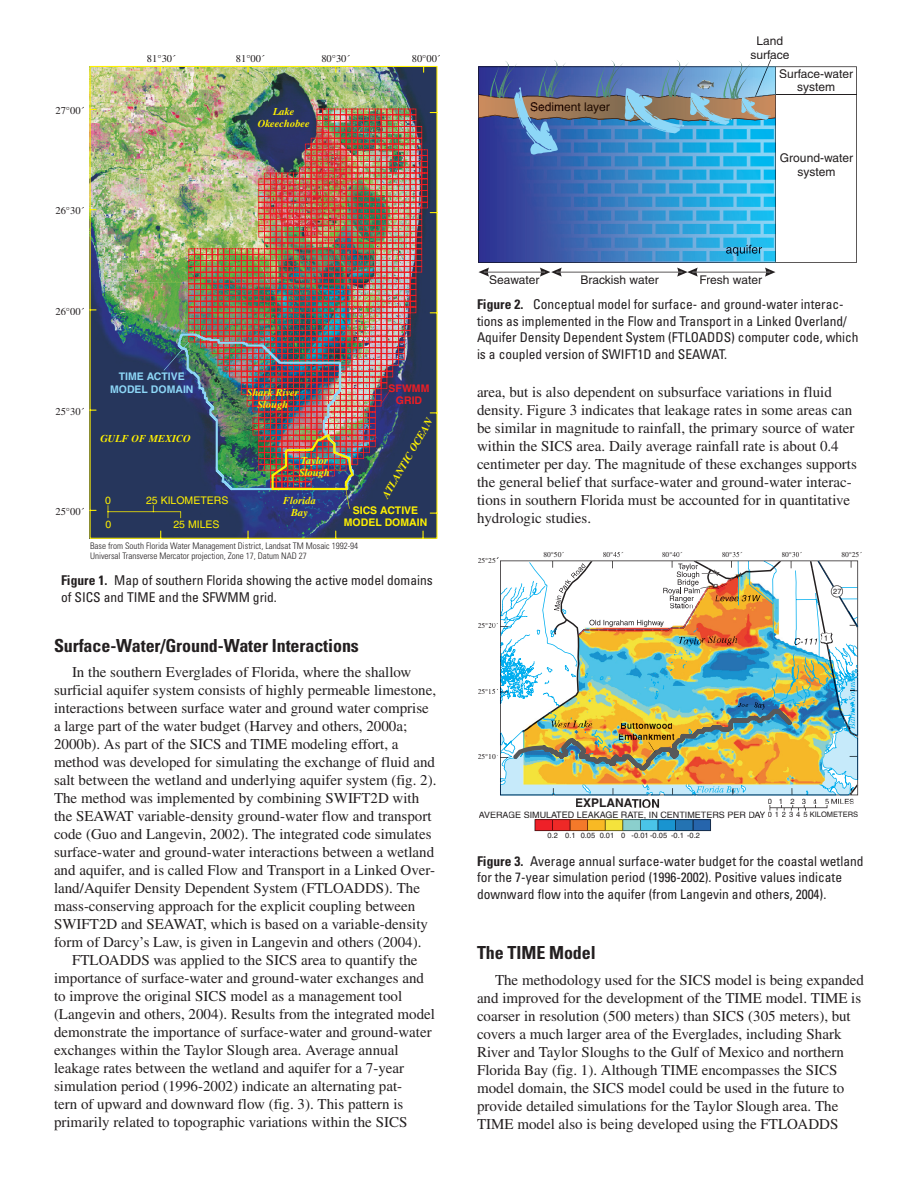
<style>
.page{position:relative;width:918px;height:1188px;background:#fff}
.page>*{position:absolute;margin:0;border:0;box-sizing:border-box;transform-origin:0 0}
.t1{font:700 condensed 18px "Univers";letter-spacing:-.005em;color:#231f20}
.t2{font:15px/18px "Times";color:#231f20}
.t3{font:condensed 13.5px/16.5px "Univers";color:#231f20}
.t4{font:12px/13.8px "Helvetica";color:#231f20;text-align:center}
.t5{font:12px "Helvetica";color:#1e0500}
.t6{font:700 12px "Helvetica";color:#231f20}
.t7{font:italic 700 10.5px/12px "Times";color:#fff101;text-align:center}
.t8{font:10.5px "Times";color:#231f20}
.t9{font:10.5px "Helvetica";color:#fff101}
.t10{font:700 10.5px/12.5px "Helvetica";color:#fff101;text-align:center}
.t11{font:700 10.5px/12.5px "Helvetica";color:#8dd7f7;text-align:center}
.t12{font:700 10.5px/12.5px "Helvetica";color:#ee1d23;text-align:center}
.t13{font:300 condensed 9px/10.8px "Univers";color:#231f20}
.t14{font:9px "Helvetica";color:#231f20}
.t15{font:7.5px/13px "Helvetica";color:#231f20}
.t16{font:7.5px "Times";color:#231f20}
.s1{font-weight:700}
.s2{color:#200b00}
.s3{color:#200c01}
</style>
<div class="page">
<svg style="left:478px;top:59px;width:379px;height:218px"></svg>
<svg style="left:770px;top:805px;width:57px;height:6px"></svg>
<svg style="left:535px;top:811px;width:176px;height:20px"></svg>
<img style="left:90px;top:66px;width:348px;height:473px">
<img style="left:108px;top:334px;width:246px;height:184px">
<img style="left:619px;top:795px;width:137px;height:13px">
<img style="left:814px;top:795px;width:41px;height:9px">
<img style="left:649px;top:80px;width:106px;height:19px">
<svg style="left:497px;top:552px;width:361px;height:243px"></svg>
<p class="t8" style="left:55px;top:105px;width:30px">27°00´</p>
<p class="t8" style="left:55px;top:205px;width:30px">26°30´</p>
<p class="t8" style="left:147px;top:53px;width:30px">81°30´</p>
<p class="t8" style="left:236px;top:53px;width:30px">81°00´</p>
<p class="t8" style="left:321px;top:53px;width:30px">80°30´</p>
<p class="t8" style="left:412px;top:53px;width:30px">80°00´</p>
<p class="t7" style="left:258px;top:105px;width:54px">Lake<br>Okeechobee</p>
<p class="t8" style="left:55px;top:305px;width:30px">26°00´</p>
<p class="t8" style="left:55px;top:405px;width:30px">25°30´</p>
<p class="t11" style="left:110px;top:370px;width:85px">TIME ACTIVE<br>MODEL DOMAIN</p>
<p class="t7" style="left:247px;top:386px;width:54px">Shark River<br>Slough</p>
<p class="t12" style="left:389px;top:381px;width:42px">SFWMM<br>GRID</p>
<p class="t7" style="left:380px;top:494px;width:92px;rotate:-60deg">ATLANTIC OCEAN</p>
<p class="t7" style="left:100px;top:433px;width:92px">GULF OF MEXICO</p>
<p class="t7" style="left:299px;top:454px;width:32px;text-align:left">Taylor<br>Slough</p>
<p class="t9" style="left:105px;top:494px;width:7px">0</p>
<p class="t9" style="left:146px;top:494px;width:84px">25 KILOMETERS</p>
<p class="t7" style="left:283px;top:494px;width:34px">Florida<br>Bay</p>
<p class="t13" style="left:90px;top:540px;width:270px">Base from South Florida Water Management District, Landsat TM Mosaic 1992-94<br>Universal Transverse Mercator projection, Zone 17, Datum NAD 27</p>
<p class="t10" style="left:344px;top:504px;width:85px">SICS ACTIVE<br>MODEL DOMAIN</p>
<p class="t8" style="left:55px;top:506px;width:30px">25°00´</p>
<p class="t9" style="left:105px;top:519px;width:7px">0</p>
<p class="t9" style="left:173px;top:519px;width:48px">25 MILES</p>
<p class="t3" style="left:61px;top:572px;width:373px"><span class="s1">Figure 1.</span> Map of southern Florida showing the active model domains of SICS and TIME and the SFWMM grid.</p>
<p class="t1" style="left:54px;top:634px;width:306px">Surface-Water/Ground-Water Interactions</p>
<p class="t2" style="left:54px;top:663px;width:384px;text-indent:18px">In the southern Everglades of Florida, where the shallow surficial aquifer system consists of highly permeable limestone, interactions between surface water and ground water comprise a large part of the water budget (Harvey and others, 2000a; 2000b). As part of the SICS and TIME modeling effort, a method was developed for simulating the exchange of fluid and salt between the wetland and underlying aquifer system (fig. 2).<br>The method was implemented by combining SWIFT2D with the SEAWAT variable-density ground-water flow and transport code (Guo and Langevin, 2002). The integrated code simulates surface-water and ground-water interactions between a wetland and aquifer, and is called Flow and Transport in a Linked Over&shy;land/Aquifer Density Dependent System (FTLOADDS). The mass-conserving approach for the explicit coupling between SWIFT2D and SEAWAT, which is based on a variable-density form of Darcy’s Law, is given in Langevin and others (2004).</p>
<p class="t2" style="left:54px;top:951px;width:383px;text-indent:18px">FTLOADDS was applied to the SICS area to quantify the importance of surface-water and ground-water exchanges and to improve the original SICS model as a management tool (Langevin and others, 2004). Results from the integrated model demonstrate the importance of surface-water and ground-water exchanges within the Taylor Slough area. Average annual leakage rates between the wetland and aquifer for a 7-year simulation period (1996-2002) indicate an alternating pat-<br>tern of upward and downward flow (fig. 3). This pattern is primarily related to topographic variations within the SICS</p>
<p class="t4" style="left:750px;top:34px;width:40px">Land surface</p>
<p class="t5" style="left:530px;top:100px;width:81px">Sediment la<span class="s2">ye</span><span class="s3">r</span></p>
<p class="t4" style="left:779px;top:66px;width:76px">Surface-water system</p>
<p class="t4" style="left:780px;top:151px;width:75px">Ground-water system</p>
<p class="t4" style="left:489px;top:272px;width:52px">Seawater</p>
<p class="t4" style="left:581px;top:272px;width:80px">Brackish water</p>
<p class="t4" style="left:699px;top:272px;width:64px">Fresh water</p>
<p class="t3" style="left:477px;top:296px;width:383px"><span class="s1">Figure 2.</span> Conceptual model for surface- and ground-water interac&shy;tions as implemented in the Flow and Transport in a Linked Overland/ Aquifer Density Dependent System (FTLOADDS) computer code, which is a coupled version of SWIFT1D and SEAWAT.</p>
<p class="t2" style="left:477px;top:383px;width:381px">area, but is also dependent on subsurface variations in fluid density. Figure 3 indicates that leakage rates in some areas can be similar in magnitude to rainfall, the primary source of water within the SICS area. Daily average rainfall rate is about 0.4 centimeter per day. The magnitude of these exchanges supports the general belief that surface-water and ground-water interac&shy;tions in southern Florida must be accounted for in quantitative hydrologic studies.</p>
<p class="t16" style="left:478px;top:556px;width:19px">25°25</p>
<p class="t16" style="left:478px;top:621px;width:12px">25°</p>
<p class="t16" style="left:478px;top:687px;width:12px">25°</p>
<p class="t16" style="left:478px;top:753px;width:19px">25°10</p>
<p class="t16" style="left:543px;top:550px;width:22px">80°50´</p>
<p class="t16" style="left:603px;top:550px;width:22px">80° 45´</p>
<p class="t16" style="left:662px;top:550px;width:22px">80° 40´</p>
<p class="t16" style="left:722px;top:550px;width:22px">80° 35´</p>
<p class="t16" style="left:781px;top:550px;width:22px">80° 30´</p>
<p class="t16" style="left:841px;top:550px;width:22px">80°25´</p>
<p class="t15" style="left:678px;top:560px;width:21px">Taylor</p>
<p class="t15" style="left:833px;top:585px;width:10px">27</p>
<p class="t15" style="left:768px;top:795px;width:92px">0 1<br>0 1 2 3 4 5 KILOMETERS</p>
<p class="t15" style="left:791px;top:795px;width:17px">2 3</p>
<p class="t6" style="left:575px;top:796px;width:59px">EXPLANA</p>
<p class="t14" style="left:479px;top:810px;width:288px">AVERAGE SIMULATED LEAKAGE RATE, IN CENTIMETERS PER DAY</p>
<p class="t15" style="left:547px;top:829px;width:154px">0.2 0.1 0.05 0.01 0 -0.01 -0.05 -0.1 -0.2</p>
<p class="t3" style="left:477px;top:853px;width:388px"><span class="s1">Figure 3.</span> Average annual surface-water budget for the coastal wetland for the 7-year simulation period (1996-2002). Positive values indicate downward flow into the aquifer (from Langevin and others, 2004).</p>
<p class="t1" style="left:477px;top:942px;width:120px">The TIME Model</p>
<p class="t2" style="left:477px;top:971px;width:389px;text-indent:18px">The methodology used for the SICS model is being expanded and improved for the development of the TIME model. TIME is coarser in resolution (500 meters) than SICS (305 meters), but covers a much larger area of the Everglades, including Shark River and Taylor Sloughs to the Gulf of Mexico and northern Florida Bay (fig. 1). Although TIME encompasses the SICS model domain, the SICS model could be used in the future to provide detailed simulations for the Taylor Slough area. The TIME model also is being developed using the FTLOADDS</p>
</div>
